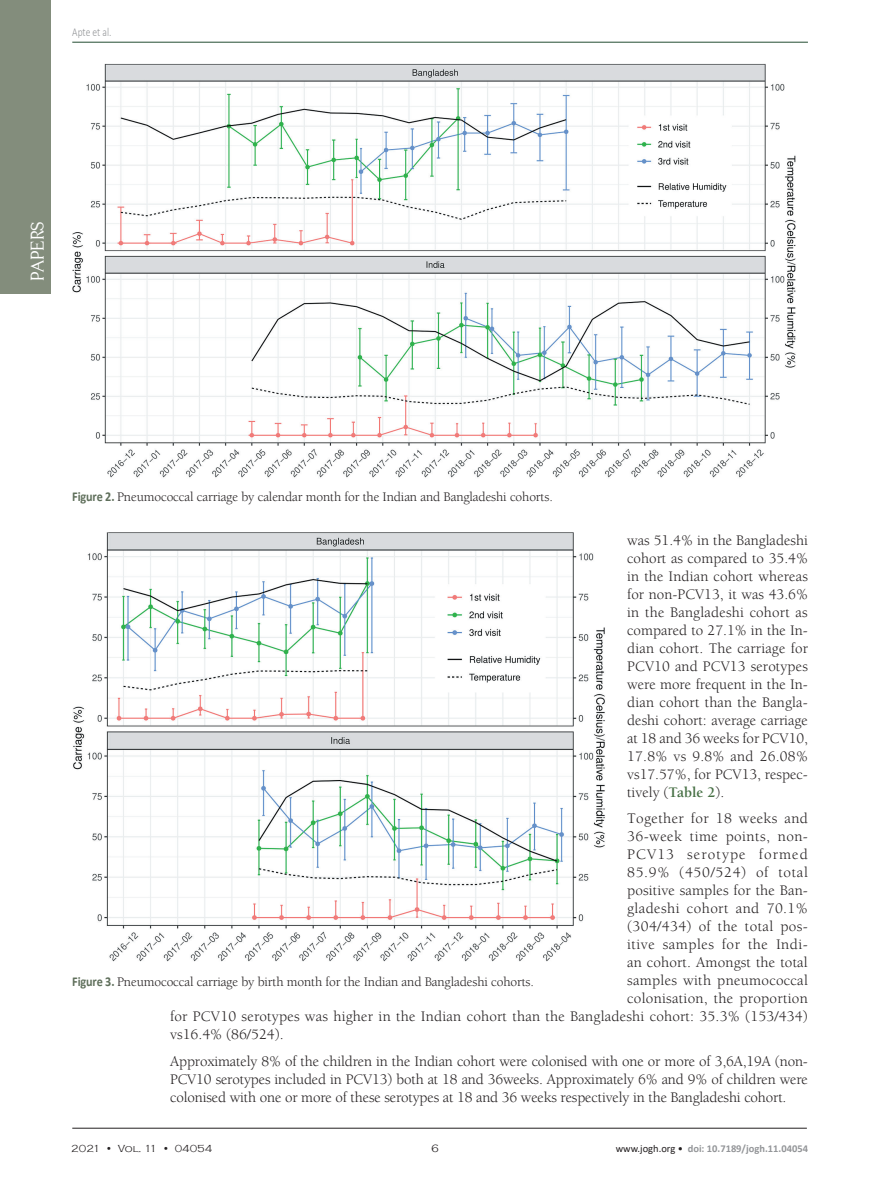
<style>
.page{position:relative;width:893px;height:1191px;background:#fff}
.page>*{position:absolute;margin:0;border:0;box-sizing:border-box;transform-origin:0 0}
.t1{font:18px "Centabel";color:#fff}
.Tekst_Osnovni{font:15px/18px "Berkeley Std";letter-spacing:.01em;color:#231f20;text-align:justify}
.Tekst_Osnovni-2{font:15px "Berkeley Std";letter-spacing:.03em;color:#231f20}
.Tekst_Osnovni-3{font:15px "Berkeley Std";letter-spacing:.045em;color:#231f20}
.Tekst_Osnovni-4{font:15px "Berkeley Std";letter-spacing:.07em;color:#231f20}
.potpisi_slike{font:13.5px "Berkeley Std";letter-spacing:-.01em;color:#231f20}
.t2{font:300 12px "Calibri";letter-spacing:-.005em;color:#939598;scale:.8 1}
.t3{font:300 10.95px "Copperplate Gothic";color:#231f20}
.t4{font:700 10.5px "Calibri";color:#939598}
.t5{font:300 10.5px "Copperplate Gothic";color:#231f20}
.s1{font-family:"Calibri";font-weight:700;color:#5f6f5b}
.s2{font-weight:700;color:#477045}
.s3{font-weight:400;color:#231f20}
</style>
<div class="page">
<hr style="left:72px;top:1128px;width:735px;height:1px;background:#231f20">
<hr style="left:72px;top:42px;width:736px;height:1px;background:#244d32">
<div style="left:0;top:0;width:51px;height:293px;background:#838d7c"></div>
<img style="left:73px;top:64px;width:723px;height:414px">
<img style="left:73px;top:532px;width:532px;height:430px">
<p class="t2" style="left:72px;top:25px;width:51px">Apte et al.</p>
<p class="t1" style="left:27px;top:281px;width:61px;rotate:-90deg">PAPERS</p>
<p class="potpisi_slike" style="left:72px;top:489px;width:482px"><span class="s1">Figure 2.</span> Pneumococcal carriage by calendar month for the Indian and Bangladeshi cohorts.</p>
<p class="Tekst_Osnovni" style="left:627px;top:531px;width:182px">was 51.4% in the Bangladeshi cohort as compared to 35.4% in the Indian cohort whereas for non-PCV13, it was 43.6% in the Bangladeshi cohort as compared to 27.1% in the In&shy;dian cohort. The carriage for PCV10 and PCV13 serotypes were more frequent in the In&shy;dian cohort than the Bangla&shy;deshi cohort: average carriage at 18 and 36 weeks for PCV10, 17.8% vs 9.8% and 26.08% vs17.57%, for PCV13, respec&shy;tively (<span class="s2">Table 2</span>).</p>
<p class="Tekst_Osnovni" style="left:627px;top:810px;width:182px">Together for 18 weeks and</p>
<p class="Tekst_Osnovni-2" style="left:627px;top:828px;width:182px">36-week time points, non-</p>
<p class="Tekst_Osnovni-4" style="left:627px;top:846px;width:182px">PCV13 serotype formed</p>
<p class="Tekst_Osnovni-3" style="left:627px;top:864px;width:182px">85.9% (450/524) of total</p>
<p class="Tekst_Osnovni" style="left:627px;top:881px;width:182px">positive samples for the Ban-</p>
<p class="Tekst_Osnovni" style="left:627px;top:899px;width:182px">gladeshi cohort and 70.1%</p>
<p class="Tekst_Osnovni" style="left:627px;top:917px;width:182px">(304/434) of the total pos-</p>
<p class="Tekst_Osnovni-2" style="left:627px;top:936px;width:182px">itive samples for the Indi-</p>
<p class="Tekst_Osnovni" style="left:627px;top:953px;width:182px">an cohort. Amongst the total</p>
<p class="Tekst_Osnovni" style="left:627px;top:971px;width:182px">samples with pneumococcal</p>
<p class="Tekst_Osnovni" style="left:627px;top:989px;width:182px">colonisation, the proportion</p>
<p class="Tekst_Osnovni" style="left:170px;top:1007px;width:639px">for PCV10 serotypes was higher in the Indian cohort than the Bangladeshi cohort: 35.3% (153/434)</p>
<p class="Tekst_Osnovni" style="left:170px;top:1025px;width:115px">vs16.4% (86/524).</p>
<p class="Tekst_Osnovni" style="left:170px;top:1052px;width:639px">Approximately 8% of the children in the Indian cohort were colonised with one or more of 3,6A,19A (non-PCV10 serotypes included in PCV13) both at 18 and 36weeks. Approximately 6% and 9% of children were colonised with one or more of these serotypes at 18 and 36 weeks respectively in the Bangladeshi cohort.</p>
<p class="potpisi_slike" style="left:72px;top:974px;width:463px"><span class="s1">Figure 3.</span> Pneumococcal carriage by birth month for the Indian and Bangladeshi cohorts.</p>
<p class="t5" style="left:71px;top:1142px;width:143px">2021 • Vol. 11 • 04054</p>
<p class="t3" style="left:431px;top:1142px;width:9px">6</p>
<p class="t4" style="left:616px;top:1141px;width:194px"><span class="s3">www.jogh.org •</span> doi: 10.7189/jogh.11.04054</p>
</div>
